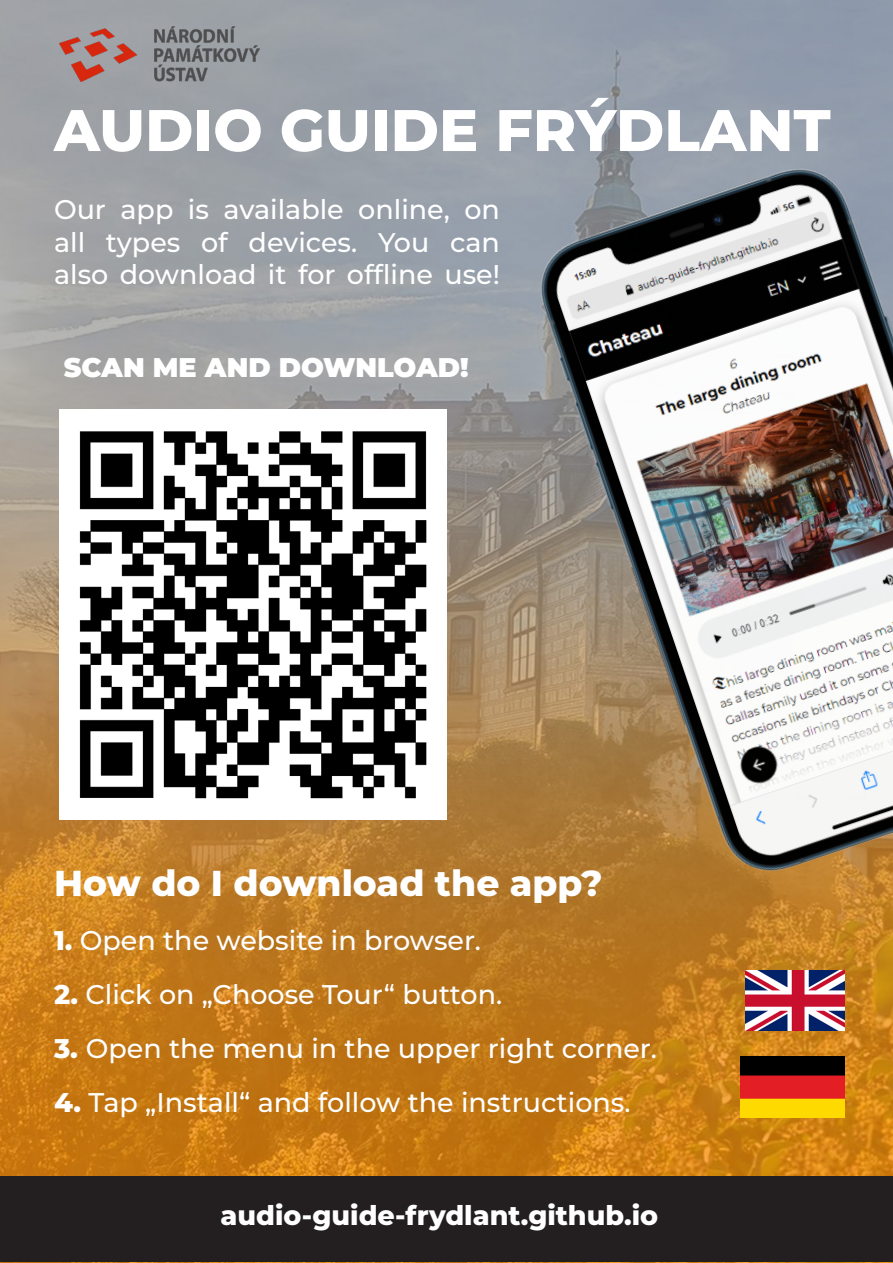
<style>
.page{position:relative;width:893px;height:1263px;background:#fff}
.page>*{position:absolute;margin:0;border:0;box-sizing:border-box;transform-origin:0 0}
.t1{font:800 58.5px "Montserrat";color:#fff}
.t2{font:800 36px "Montserrat";color:#fff}
.t3{font:500 27px/32.4px "Montserrat";color:#fff;text-align:justify}
.t4{font:800 27px "Montserrat";color:#fff}
.t5{font:900 27px "Montserrat";color:#fff}
.s1{font-weight:800}
</style>
<div class="page">
<img style="left:0;top:0;width:893px;height:1263px">
<img style="left:519px;top:148px;width:374px;height:744px">
<img style="left:59px;top:409px;width:387px;height:410px">
<div style="left:0;top:1176px;width:893px;height:86px;background:#231f20"></div>
<img style="left:746px;top:970px;width:99px;height:61px">
<img style="left:740px;top:1057px;width:105px;height:60px">
<img style="left:59px;top:27px;width:200px;height:54px">
<p class="t1" style="left:54px;top:91px;width:778px">AUDIO GUIDE FRÝDLANT</p>
<p class="t3" style="left:54px;top:193px;width:447px">Our app is available online, on all types of devices. You can also download it for offline use!</p>
<p class="t5" style="left:64px;top:349px;width:406px">SCAN ME AND DOWNLOAD!</p>
<p class="t2" style="left:54px;top:860px;width:550px">How do I download the app?</p>
<p class="t3" style="left:54px;top:924px;width:428px"><span class="s1">1.</span> Open the website in browser.</p>
<p class="t3" style="left:54px;top:978px;width:450px"><span class="s1">2.</span> Click on „Choose Tour“ button.</p>
<p class="t3" style="left:54px;top:1032px;width:604px"><span class="s1">3.</span> Open the menu in the upper right corner.</p>
<p class="t3" style="left:54px;top:1086px;width:578px"><span class="s1">4.</span> Tap „Install“ and follow the instructions.</p>
<p class="t4" style="left:221px;top:1198px;width:439px">audio-guide-frydlant.github.io</p>
</div>
